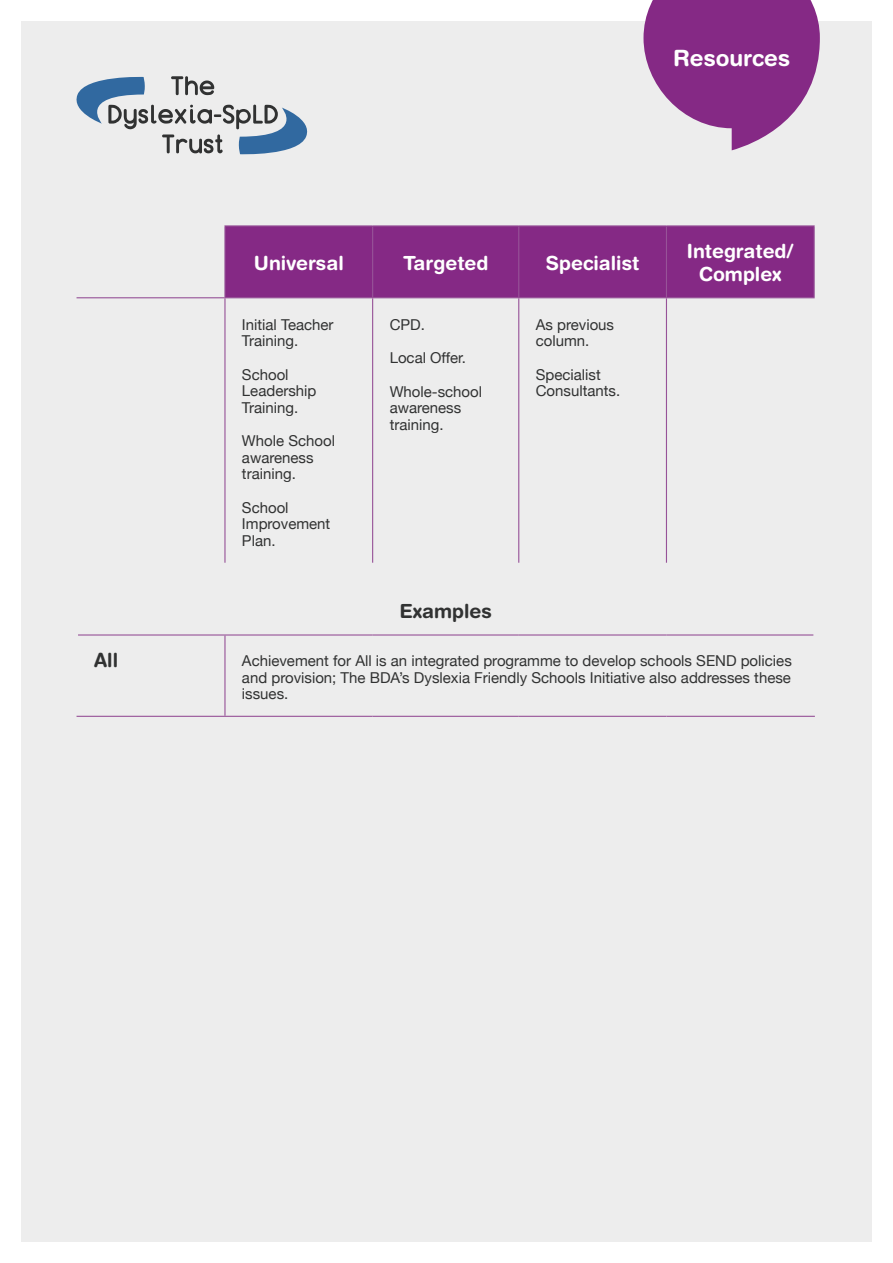
<style>
.page{position:relative;width:893px;height:1263px;background:#fff}
.page>*{position:absolute;margin:0;border:0;box-sizing:border-box;transform-origin:0 0}
.t1{font:700 22.5px "Helvetica Rounded";color:#fff}
.Table_Header{font:700 19.5px/22.5px "Helvetica Rounded";color:#fff;text-align:center}
.Body_Heading{font:700 19.5px "Helvetica Rounded";color:#313232}
.Table_Body{font:700 19.5px "Helvetica Rounded";color:#313232}
.Table_Body-2{font:15px/16.5px "Helvetica Neue";color:#313232}
</style>
<div class="page">
<div style="left:21px;top:21px;width:851px;height:1221px;background:#ededed"></div>
<svg style="left:76px;top:76px;width:232px;height:79px"></svg>
<svg style="left:643px;top:0;width:177px;height:150px"></svg>
<div style="left:226px;top:226px;width:588px;height:71px;background:#852985"></div>
<hr style="left:78px;top:634px;width:147px;height:1px;background:#975398">
<hr style="left:225px;top:634px;width:148px;height:1px;background:#975398">
<hr style="left:224px;top:635px;width:2px;height:81px;background:#975398">
<hr style="left:373px;top:634px;width:146px;height:1px;background:#975398">
<hr style="left:519px;top:634px;width:147px;height:1px;background:#975398">
<hr style="left:666px;top:634px;width:147px;height:1px;background:#975398">
<hr style="left:77px;top:716px;width:148px;height:1px;background:#975398">
<hr style="left:225px;top:716px;width:148px;height:1px;background:#975398">
<hr style="left:373px;top:716px;width:146px;height:1px;background:#975398">
<hr style="left:519px;top:716px;width:147px;height:1px;background:#975398">
<hr style="left:666px;top:716px;width:149px;height:1px;background:#975398">
<hr style="left:224px;top:298px;width:2px;height:265px;background:#975398">
<hr style="left:372px;top:298px;width:1px;height:265px;background:#975398">
<hr style="left:518px;top:298px;width:1px;height:265px;background:#975398">
<hr style="left:666px;top:298px;width:1px;height:265px;background:#975398">
<hr style="left:224px;top:225px;width:149px;height:1px;background:#975398">
<hr style="left:224px;top:226px;width:2px;height:71px;background:#975398">
<hr style="left:373px;top:225px;width:146px;height:1px;background:#975398">
<hr style="left:372px;top:226px;width:1px;height:71px;background:#975398">
<hr style="left:519px;top:225px;width:147px;height:1px;background:#975398">
<hr style="left:518px;top:226px;width:1px;height:71px;background:#975398">
<hr style="left:666px;top:225px;width:149px;height:1px;background:#975398">
<hr style="left:666px;top:226px;width:1px;height:71px;background:#975398">
<hr style="left:814px;top:226px;width:1px;height:71px;background:#975398">
<hr style="left:77px;top:297px;width:148px;height:1px;background:#975398">
<hr style="left:225px;top:297px;width:148px;height:1px;background:#975398">
<hr style="left:373px;top:297px;width:146px;height:1px;background:#975398">
<hr style="left:519px;top:297px;width:147px;height:1px;background:#975398">
<hr style="left:666px;top:297px;width:149px;height:1px;background:#975398">
<h1 class="t1" style="left:673px;top:44px;width:118px">Resources</h1>
<p class="Table_Header" style="left:254px;top:251px;width:91px">Universal</p>
<p class="Table_Header" style="left:403px;top:251px;width:87px">Targeted</p>
<p class="Table_Header" style="left:546px;top:251px;width:95px">Specialist</p>
<p class="Table_Header" style="left:687px;top:240px;width:108px">Integrated/<br>Complex</p>
<p class="Table_Body-2" style="left:242px;top:316px;width:93px">Initial Teacher<br>Training.</p>
<p class="Table_Body-2" style="left:242px;top:366px;width:76px">School<br>Leadership<br>Training.</p>
<p class="Table_Body-2" style="left:242px;top:432px;width:95px">Whole School awareness training.</p>
<p class="Table_Body-2" style="left:242px;top:499px;width:90px">School<br>Improvement<br>Plan.</p>
<p class="Table_Body-2" style="left:390px;top:316px;width:37px">CPD.</p>
<p class="Table_Body-2" style="left:390px;top:349px;width:78px">Local Offer.</p>
<p class="Table_Body-2" style="left:390px;top:383px;width:94px">Whole-school awareness training.</p>
<p class="Table_Body-2" style="left:536px;top:316px;width:80px">As previous column.</p>
<p class="Table_Body-2" style="left:536px;top:366px;width:86px">Specialist<br>Consultants.</p>
<p class="Body_Heading" style="left:399px;top:599px;width:94px">Examples</p>
<p class="Table_Body" style="left:94px;top:648px;width:25px">All</p>
<p class="Table_Body-2" style="left:242px;top:652px;width:551px;text-align:justify">Achievement for All is an integrated programme to develop schools SEND policies and provision; The BDA’s Dyslexia Friendly Schools Initiative also addresses these issues.</p>
</div>
